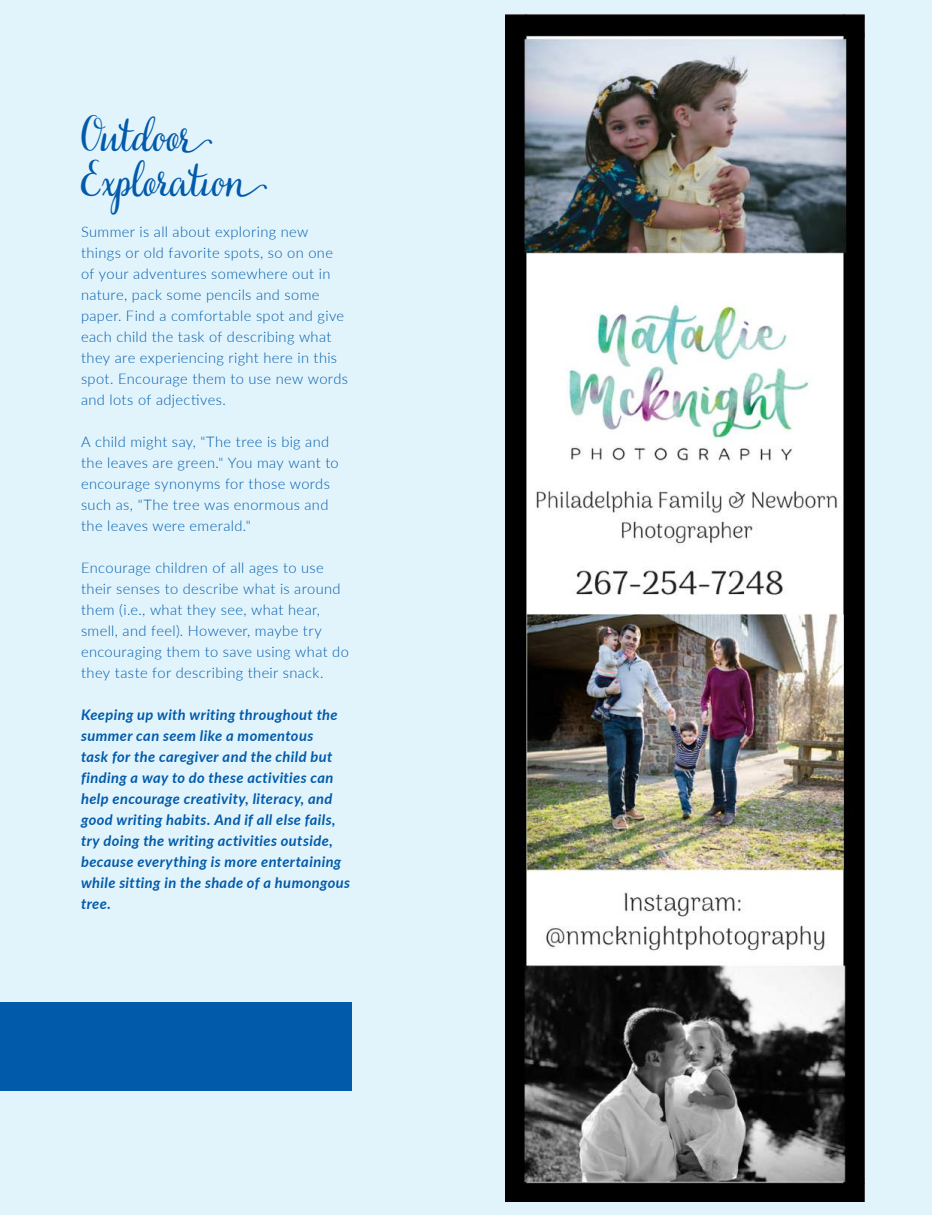
<style>
.page{position:relative;width:932px;height:1215px;background:#e1f4fc}
.page>*{position:absolute;margin:0;border:0;box-sizing:border-box;transform-origin:0 0}
.t1{font:45px/45px "Very Berry Pro";color:#015aaa}
.t2{font:300 14.7px/21px "Lato";letter-spacing:.025em;color:#015aaa}
.t3{font:italic 700 14.7px/21px "Lato";letter-spacing:.03em;color:#015aaa}
</style>
<div class="page">
<div style="left:0;top:1002px;width:351px;height:88px;background:#015aaa"></div>
<img style="left:505px;top:14px;width:359px;height:1187px">
<h1 class="t1" style="left:81px;top:115px;width:187px">Outdoor<br>Exploration</h1>
<p class="t2" style="left:81px;top:220px;width:268px">Summer is all about exploring new things or old favorite spots, so on one of your adventures somewhere out in nature, pack some pencils and some paper. Find a comfortable spot and give each child the task of describing what they are experiencing right here in this spot. Encourage them to use new words and lots of adjectives.</p>
<p class="t2" style="left:81px;top:430px;width:259px">A child might say, "The tree is big and the leaves are green." You may want to encourage synonyms for those words such as, "The tree was enormous and the leaves were emerald."</p>
<p class="t2" style="left:81px;top:556px;width:269px">Encourage children of all ages to use their senses to describe what is around them (i.e., what they see, what hear, smell, and feel). However, maybe try encouraging them to save using what do they taste for describing their snack.</p>
<p class="t3" style="left:81px;top:703px;width:270px">Keeping up with writing throughout the summer can seem like a momentous<br>task for the caregiver and the child but finding a way to do these activities can help encourage creativity, literacy, and good writing habits. And if all else fails, try doing the writing activities outside, because everything is more entertaining while sitting in the shade of a humongous tree.</p>
</div>
